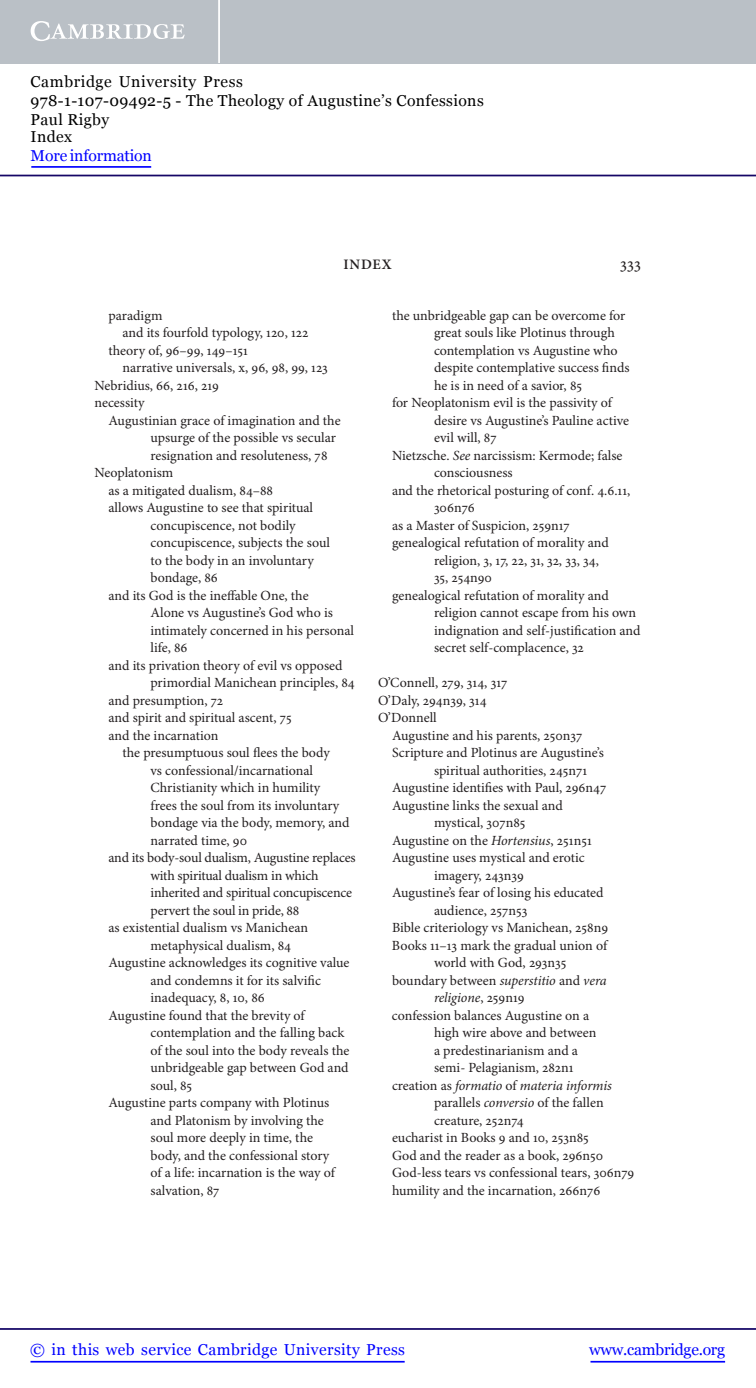
<style>
.page{position:relative;width:756px;height:1388px;background:#fff}
.page>*{position:absolute;margin:0;border:0;box-sizing:border-box;transform-origin:0 0}
.t1{font:17.15px "Minion Pro";color:#231f20}
.t2{font:15.75px/18.9px "Georgia";letter-spacing:.025em;color:#000}
.t3{font:15.75px "Georgia";letter-spacing:.025em;color:#00f}
.t4{font:15.75px "Georgia";letter-spacing:-.015em;color:#00f}
.t5{font:15.75px "Georgia";letter-spacing:-.01em;color:#00f}
.t6{font:600 14.35px "Minion Pro";letter-spacing:.06em;color:#231f20}
.t7{font:14px/17.5px "Minion Pro";color:#231f20}
.t8{font:italic 14px "Minion Pro";letter-spacing:-.01em;color:#231f20}
.s1{font-style:italic}
.s2{font-style:normal}
</style>
<div class="page">
<hr style="left:591px;top:1361px;width:134px;height:1px;background:#00f">
<hr style="left:0;top:1328px;width:756px;height:2px;background:#150666">
<hr style="left:31px;top:1361px;width:374px;height:1px;background:#00f">
<div style="left:0;top:0;width:756px;height:63px;background:#bac0c6"></div>
<svg style="left:31px;top:21px;width:154px;height:20px"></svg>
<hr style="left:218px;top:0;width:2px;height:63px;background:#fff">
<hr style="left:0;top:175px;width:756px;height:1px;background:#150666">
<hr style="left:31px;top:166px;width:120px;height:2px;background:#00f">
<p class="t2" style="left:31px;top:73px;width:455px">Cambridge University Press<br>978-1-107-09492-5 - The Theology of Augustine’s Confessions<br>Paul Rigby</p>
<p class="t2" style="left:31px;top:128px;width:43px">Index</p>
<p class="t5" style="left:31px;top:146px;width:123px">More information</p>
<p class="t6" style="left:343px;top:259px;width:50px">INDEX</p>
<p class="t1" style="left:620px;top:257px;width:22px">333</p>
<p class="t7" style="left:108px;top:308px;width:55px">paradigm</p>
<p class="t7" style="left:122px;top:325px;width:187px">and its fourfold typology, 120 , 122</p>
<p class="t7" style="left:108px;top:343px;width:141px">theory of, 96 – 99 , 149 – 151</p>
<p class="t7" style="left:122px;top:360px;width:207px">narrative universals, x , 96 , 98 , 99 , 123</p>
<p class="t7" style="left:94px;top:378px;width:126px">Nebridius, 66 , 216 , 219</p>
<p class="t7" style="left:94px;top:395px;width:52px">necessity</p>
<p class="t7" style="left:108px;top:413px;width:234px">Augustinian grace of imagination and the</p>
<p class="t7" style="left:150px;top:430px;width:187px">upsurge of the possible vs secular</p>
<p class="t7" style="left:150px;top:448px;width:179px">resignation and resoluteness, 78</p>
<p class="t7" style="left:94px;top:465px;width:80px">Neoplatonism</p>
<p class="t7" style="left:108px;top:483px;width:166px">as a mitigated dualism, 84 – 88</p>
<p class="t7" style="left:108px;top:500px;width:206px">allows Augustine to see that spiritual</p>
<p class="t7" style="left:150px;top:518px;width:147px">concupiscence, not bodily</p>
<p class="t7" style="left:150px;top:535px;width:181px">concupiscence, subjects the soul</p>
<p class="t7" style="left:150px;top:553px;width:165px">to the body in an involuntary</p>
<p class="t7" style="left:150px;top:570px;width:69px">bondage, 86</p>
<p class="t7" style="left:108px;top:588px;width:202px">and its God is the ineffable One, the</p>
<p class="t7" style="left:150px;top:605px;width:184px">Alone vs Augustine’s God who is</p>
<p class="t7" style="left:150px;top:623px;width:205px">intimately concerned in his personal</p>
<p class="t7" style="left:150px;top:640px;width:38px">life, 86</p>
<p class="t7" style="left:108px;top:658px;width:236px">and its privation theory of evil vs opposed</p>
<p class="t7" style="left:150px;top:675px;width:206px">primordial Manichean principles, 84</p>
<p class="t7" style="left:108px;top:693px;width:116px">and presumption, 72</p>
<p class="t7" style="left:109px;top:710px;width:185px">and spirit and spiritual ascent, 75</p>
<p class="t7" style="left:108px;top:728px;width:111px">and the incarnation</p>
<p class="t7" style="left:122px;top:745px;width:209px">the presumptuous soul flees the body</p>
<p class="t7" style="left:150px;top:763px;width:164px">vs confessional/incarnational</p>
<p class="t7" style="left:150px;top:780px;width:172px">Christianity which in humility</p>
<p class="t7" style="left:150px;top:798px;width:191px">frees the soul from its involuntary</p>
<p class="t7" style="left:150px;top:815px;width:201px">bondage via the body, memory, and</p>
<p class="t7" style="left:150px;top:833px;width:98px">narrated time, 90</p>
<p class="t7" style="left:108px;top:850px;width:249px">and its body-soul dualism, Augustine replaces</p>
<p class="t7" style="left:150px;top:868px;width:169px">with spiritual dualism in which</p>
<p class="t7" style="left:150px;top:885px;width:203px">inherited and spiritual concupiscence</p>
<p class="t7" style="left:150px;top:903px;width:150px">pervert the soul in pride, 88</p>
<p class="t7" style="left:108px;top:920px;width:201px">as existential dualism vs Manichean</p>
<p class="t7" style="left:150px;top:938px;width:142px">metaphysical dualism, 84</p>
<p class="t7" style="left:108px;top:955px;width:243px">Augustine acknowledges its cognitive value</p>
<p class="t7" style="left:150px;top:973px;width:172px">and condemns it for its salvific</p>
<p class="t7" style="left:150px;top:990px;width:116px">inadequacy, 8 , 10 , 86</p>
<p class="t7" style="left:108px;top:1008px;width:199px">Augustine found that the brevity of</p>
<p class="t7" style="left:150px;top:1025px;width:195px">contemplation and the falling back</p>
<p class="t7" style="left:150px;top:1043px;width:200px">of the soul into the body reveals the</p>
<p class="t7" style="left:150px;top:1060px;width:200px">unbridgeable gap between God and</p>
<p class="t7" style="left:150px;top:1078px;width:43px">soul, 85</p>
<p class="t7" style="left:108px;top:1095px;width:222px">Augustine parts company with Plotinus</p>
<p class="t7" style="left:150px;top:1113px;width:175px">and Platonism by involving the</p>
<p class="t7" style="left:150px;top:1130px;width:164px">soul more deeply in time, the</p>
<p class="t7" style="left:150px;top:1148px;width:181px">body, and the confessional story</p>
<p class="t7" style="left:150px;top:1165px;width:187px">of a life: incarnation is the way of</p>
<p class="t7" style="left:150px;top:1183px;width:70px">salvation, 87</p>
<p class="t7" style="left:392px;top:308px;width:235px">the unbridgeable gap can be overcome for</p>
<p class="t7" style="left:434px;top:325px;width:182px">great souls like Plotinus through</p>
<p class="t7" style="left:434px;top:343px;width:185px">contemplation vs Augustine who</p>
<p class="t7" style="left:434px;top:360px;width:197px">despite contemplative success finds</p>
<p class="t7" style="left:434px;top:378px;width:150px">he is in need of a savior, 85</p>
<p class="t7" style="left:392px;top:395px;width:223px">for Neoplatonism evil is the passivity of</p>
<p class="t7" style="left:434px;top:413px;width:197px">desire vs Augustine’s Pauline active</p>
<p class="t7" style="left:434px;top:430px;width:64px">evil will, 87</p>
<p class="t7" style="left:392px;top:448px;width:232px">Nietzsche. <span class="s1">See</span> narcissism: Kermode ; false</p>
<p class="t7" style="left:434px;top:465px;width:80px">consciousness</p>
<p class="t7" style="left:392px;top:483px;width:240px">and the rhetorical posturing of conf. 4.6.11,</p>
<p class="t7" style="left:434px;top:500px;width:42px">306n76</p>
<p class="t7" style="left:392px;top:518px;width:179px">as a Master of Suspicion, 259n17</p>
<p class="t7" style="left:392px;top:535px;width:218px">genealogical refutation of morality and</p>
<p class="t7" style="left:434px;top:553px;width:166px">religion, 3 , 17 , 22 , 31 , 32 , 33 , 34 ,</p>
<p class="t7" style="left:434px;top:570px;width:60px">35 , 254n90</p>
<p class="t7" style="left:392px;top:588px;width:218px">genealogical refutation of morality and</p>
<p class="t7" style="left:434px;top:605px;width:204px">religion cannot escape from his own</p>
<p class="t7" style="left:434px;top:623px;width:208px">indignation and self-justification and</p>
<p class="t7" style="left:434px;top:640px;width:151px">secret self-complacence, 32</p>
<p class="t7" style="left:378px;top:675px;width:131px">O’Connell, 279 , 314 , 317<br>O’Daly, 294n39 , 314<br>O’Donnell</p>
<p class="t7" style="left:392px;top:728px;width:192px">Augustine and his parents, 250n37</p>
<p class="t7" style="left:392px;top:745px;width:213px">Scripture and Plotinus are Augustine’s</p>
<p class="t7" style="left:434px;top:763px;width:155px">spiritual authorities, 245n71</p>
<p class="t7" style="left:392px;top:780px;width:216px">Augustine identifies with Paul, 296n47</p>
<p class="t7" style="left:392px;top:798px;width:172px">Augustine links the sexual and</p>
<p class="t7" style="left:434px;top:815px;width:93px">mystical, 307n85</p>
<p class="t7" style="left:392px;top:833px;width:201px">Augustine on the <span class="s1">Hortensius</span> , 251n51</p>
<p class="t7" style="left:392px;top:850px;width:194px">Augustine uses mystical and erotic</p>
<p class="t7" style="left:434px;top:868px;width:92px">imagery, 243n39</p>
<p class="t7" style="left:392px;top:885px;width:213px">Augustine’s fear of losing his educated</p>
<p class="t7" style="left:434px;top:903px;width:95px">audience, 257n53</p>
<p class="t7" style="left:392px;top:920px;width:218px">Bible criteriology vs Manichean, 258n9</p>
<p class="t7" style="left:392px;top:938px;width:218px">Books 11–13 mark the gradual union of</p>
<p class="t7" style="left:434px;top:955px;width:134px">world with God, 293n35</p>
<p class="t7" style="left:392px;top:973px;width:216px">boundary between <span class="s1">superstitio</span> and <span class="s1">vera</span></p>
<p class="t8" style="left:434px;top:992px;width:92px">religione <span class="s2">, 259n19</span></p>
<p class="t7" style="left:392px;top:1008px;width:199px">confession balances Augustine on a</p>
<p class="t7" style="left:434px;top:1025px;width:164px">high wire above and between</p>
<p class="t7" style="left:434px;top:1043px;width:146px">a predestinarianism and a</p>
<p class="t7" style="left:434px;top:1060px;width:141px">semi- Pelagianism, 282n1</p>
<p class="t8" style="left:392px;top:1080px;width:221px"><span class="s2">creation as</span> formatio <span class="s2">of</span> materia informis</p>
<p class="t7" style="left:434px;top:1095px;width:171px">parallels <span class="s1">conversio</span> of the fallen</p>
<p class="t7" style="left:434px;top:1113px;width:91px">creature, 252n74</p>
<p class="t7" style="left:392px;top:1130px;width:198px">eucharist in Books 9 and 10, 253n85</p>
<p class="t7" style="left:392px;top:1148px;width:213px">God and the reader as a book, 296n50</p>
<p class="t7" style="left:392px;top:1165px;width:244px">God-less tears vs confessional tears, 306n79</p>
<p class="t7" style="left:392px;top:1183px;width:210px">humility and the incarnation, 266n76</p>
<p class="t3" style="left:30px;top:1339px;width:376px">© in this web service Cambridge University Press</p>
<p class="t4" style="left:589px;top:1339px;width:137px">www.cambridge.org</p>
</div>
